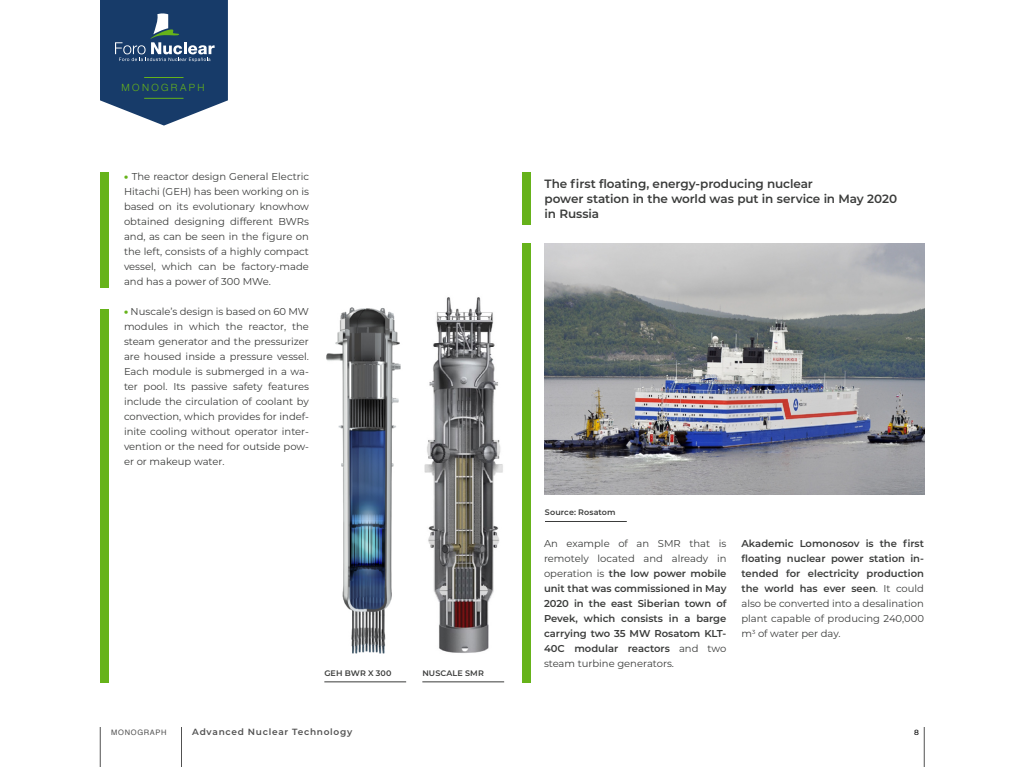
<style>
.page{position:relative;width:1024px;height:768px;background:#fff}
.page>*{position:absolute;margin:0;border:0;box-sizing:border-box;transform-origin:0 0}
.t1{font:600 12px/15px "Montserrat";letter-spacing:-.005em;color:#3b3c3b}
.t2{font:10px/15px "Montserrat";color:#3b3c3b;text-align:justify}
.t3{font:600 10px/15px "Montserrat";color:#3b3c3b;text-align:justify}
.t4{font:300 10px "Helvetica Neue LT Std";letter-spacing:.24em;color:#66b31a}
.t5{font:600 9px "Montserrat";letter-spacing:.08em;color:#515151}
.t6{font:600 8px "Montserrat";letter-spacing:.015em;color:#3b3c3b}
.t7{font:7.5px "Helvetica";letter-spacing:.09em;color:#515151}
.t8{font:500 7.5px "Montserrat";color:#000}
.s1{font-weight:900;color:#66b31a}
.s2{font-weight:400}
</style>
<div class="page">
<hr style="left:100px;top:727px;width:1px;height:40px;background:#515151">
<hr style="left:181px;top:727px;width:1px;height:40px;background:#515151">
<hr style="left:924px;top:727px;width:1px;height:40px;background:#515151">
<svg style="left:100px;top:0;width:128px;height:126px;background:#3a597e"></svg>
<img style="left:326px;top:307px;width:75px;height:347px">
<img style="left:424px;top:297px;width:79px;height:356px">
<div style="left:522px;top:172px;width:9px;height:53px;background:#66b21a"></div>
<hr style="left:324px;top:681px;width:82px;height:1px;background:#3b3c3b">
<hr style="left:545px;top:521px;width:82px;height:1px;background:#3b3c3b">
<hr style="left:422px;top:681px;width:82px;height:1px;background:#3b3c3b">
<img style="left:544px;top:243px;width:380px;height:251px">
<div style="left:100px;top:172px;width:9px;height:116px;background:#66b31a"></div>
<div style="left:100px;top:309px;width:9px;height:374px;background:#66b31a"></div>
<div style="left:522px;top:243px;width:9px;height:440px;background:#66b31a"></div>
<p class="t4" style="left:122px;top:81px;width:84px">MONOGRAPH</p>
<p class="t2" style="left:124px;top:169px;width:187px"><span class="s1">•</span> The reactor design General Electric Hitachi (GEH) has been working on is based on its evolutionary knowhow obtained designing different BWRs and, as can be seen in the figure on the left, consists of a highly compact vessel, which can be factory-made and has a power of 300 MWe.</p>
<p class="t2" style="left:124px;top:304px;width:187px"><span class="s1">•</span> Nuscale’s design is based on 60 MW modules in which the reactor, the steam generator and the pressurizer are housed inside a pressure vessel.<br>Each module is submerged in a wa&shy;ter pool. Its passive safety features include the circulation of coolant by convection, which provides for indef&shy;inite cooling without operator inter&shy;vention or the need for outside pow&shy;er or makeup water.</p>
<p class="t6" style="left:324px;top:667px;width:69px">GEH BWR X 300</p>
<p class="t6" style="left:422px;top:667px;width:63px">NUSCALE SMR</p>
<p class="t1" style="left:544px;top:176px;width:354px">The first floating, energy-producing nuclear<br>power station in the world was put in service in May 2020 in Russia</p>
<p class="t6" style="left:545px;top:507px;width:72px">Source: Rosatom</p>
<p class="t3" style="left:544px;top:536px;width:184px"><span class="s2">An example of an SMR that is remotely located and already in operation is</span> the low power mobile unit that was commissioned in May 2020 in the east Siberian town of Pevek, which consists in a barge carrying two 35 MW Rosatom KLT-40C modular reactors <span class="s2">and two steam turbine generators.</span></p>
<p class="t3" style="left:742px;top:536px;width:184px">Akademic Lomonosov is the first floating nuclear power station in&shy;tended for electricity production the world has ever seen<span class="s2">. It could also be converted into a desalination plant capable of producing 240,000 m</span><sup>3</sup> <span class="s2">of water per day.</span></p>
<p class="t7" style="left:111px;top:727px;width:57px">MONOGRAPH</p>
<p class="t5" style="left:192px;top:725px;width:162px">Advanced Nuclear Technology</p>
<p class="t8" style="left:914px;top:727px;width:6px">8</p>
</div>
